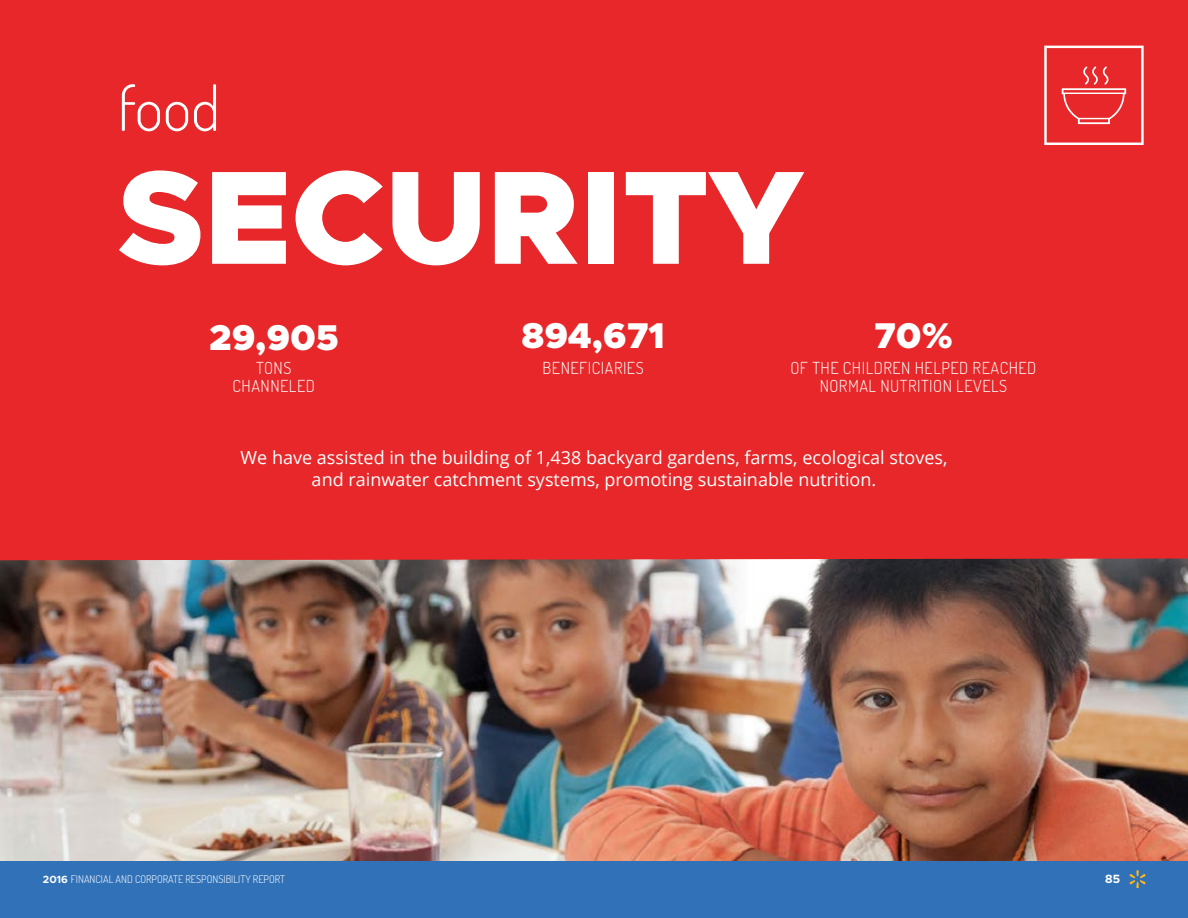
<style>
.page{position:relative;width:1188px;height:918px;background:#fff}
.page>*{position:absolute;margin:0;border:0;box-sizing:border-box;transform-origin:0 0}
.t1{font:900 133.5px "Metropolis";color:#fff}
.t2{font:300 61.05px "Dosis";color:#fff}
.t3{font:900 36px "Metropolis";color:#fff}
.t4{font:18px/22.5px "Open Sans";color:#fff;text-align:center}
.t5{font:300 16.5px/18px "Dosis";letter-spacing:.03em;color:#fff;text-align:center}
.t6{font:700 12px "Metropolis";color:#fff}
.t7{font:300 10.5px "Dosis";color:#fff}
.s1{font-family:"Metropolis";font-weight:700}
</style>
<div class="page">
<img style="left:0;top:560px;width:1188px;height:301px">
<div style="left:0;top:0;width:1188px;height:560px;background:#e72729"></div>
<svg style="left:1044px;top:46px;width:100px;height:99px;background:#ea4648"></svg>
<div style="left:100px;top:155px;width:978px;height:132px;background:#e72729"></div>
<div style="left:0;top:861px;width:1188px;height:57px;background:#3071b8"></div>
<svg style="left:1129px;top:870px;width:17px;height:18px"></svg>
<h2 class="t2" style="left:118px;top:68px;width:104px">food</h2>
<h1 class="t1" style="left:118px;top:132px;width:687px">SECURITY</h1>
<h3 class="t3" style="left:209px;top:315px;width:131px">29,905</h3>
<p class="t5" style="left:233px;top:358px;width:84px">TONS<br>CHANNELED</p>
<h3 class="t3" style="left:521px;top:313px;width:145px">894,671</h3>
<p class="t5" style="left:543px;top:358px;width:103px">BENEFICIARIES</p>
<h3 class="t3" style="left:874px;top:313px;width:80px">70%</h3>
<p class="t5" style="left:790px;top:358px;width:247px">OF THE CHILDREN HELPED REACHED<br>NORMAL NUTRITION LEVELS</p>
<p class="t4" style="left:241px;top:446px;width:708px">We have assisted in the building of 1,438 backyard gardens, farms, ecological stoves, and rainwater catchment systems, promoting sustainable nutrition.</p>
<p class="t7" style="left:43px;top:873px;width:244px"><span class="s1">2016</span> FINANCIAL AND CORPORATE RESPONSIBILITY REPORT</p>
<p class="t6" style="left:1105px;top:872px;width:16px">85</p>
</div>
